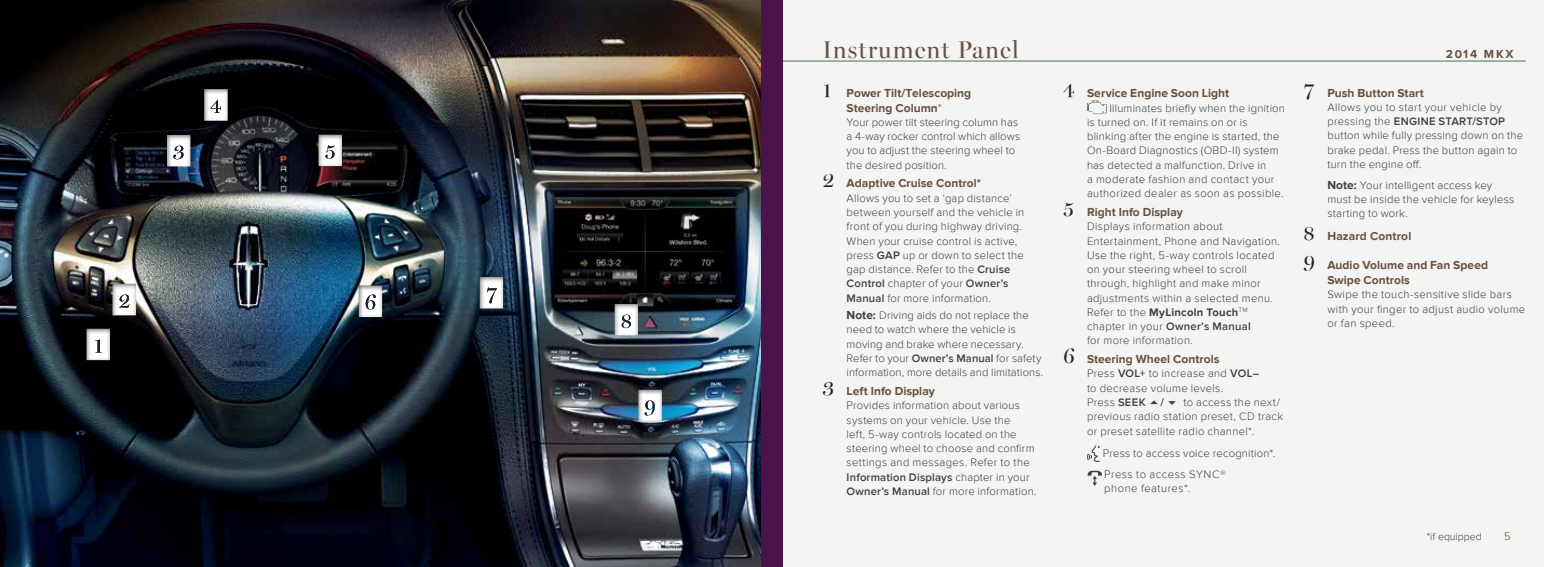
<style>
.page{position:relative;width:1566px;height:567px;background:#fff}
.page>*{position:absolute;margin:0;border:0;box-sizing:border-box;transform-origin:0 0}
.t1{font:24px "Miller Banner";letter-spacing:.04em;color:#685041}
.t2{font:700 12px/15px "Proxima Nova";letter-spacing:.005em;color:#685041;text-align:center}
.t3{font:300 11.25px/14.2px "Proxima Nova";letter-spacing:.02em;color:#414042}
.t4{font:300 11.25px "Proxima Nova";letter-spacing:.04em;color:#414042}
.t5{font:300 11.25px "Proxima Nova";color:#3e4f28}
.t6{font:600 11.25px "Proxima Nova";color:#414042}
.t7{font:300 10.5px "Proxima Nova";color:#414042}
.s1{font-family:"Miller Banner";font-weight:400;font-size:21px;color:#231f20}
.s2{font-weight:300}
.s3{font-weight:600}
.s4{font-weight:700;font-size:12px}
.s5{font-weight:700}
</style>
<div class="page">
<div style="left:22px;top:0;width:1522px;height:567px;background:#f4f4f2"></div>
<hr style="left:783px;top:61px;width:743px;height:1px;background:#496a65">
<img style="left:0;top:0;width:761px;height:567px">
<div style="left:761px;top:0;width:22px;height:567px;background:#49134c"></div>
<div style="left:637px;top:388px;width:46px;height:34px;background:#231f20;opacity:.75"></div>
<div style="left:613px;top:302px;width:45px;height:35px;background:#231f20;opacity:.75"></div>
<div style="left:478px;top:275px;width:45px;height:35px;background:#231f20;opacity:.75"></div>
<div style="left:111px;top:282px;width:46px;height:34px;background:#231f20;opacity:.75"></div>
<div style="left:317px;top:133px;width:45px;height:34px;background:#231f20;opacity:.75"></div>
<div style="left:357px;top:284px;width:47px;height:34px;background:#231f20;opacity:.75"></div>
<div style="left:85px;top:327px;width:45px;height:34px;background:#231f20;opacity:.75"></div>
<div style="left:166px;top:133px;width:46px;height:35px;background:#231f20;opacity:.75"></div>
<div style="left:203px;top:87px;width:46px;height:35px;background:#231f20;opacity:.75"></div>
<img style="left:1087px;top:101px;width:20px;height:13px">
<svg style="left:1087px;top:446px;width:13px;height:16px"></svg>
<img style="left:1087px;top:471px;width:14px;height:15px">
<h1 class="t1" style="left:823px;top:35px;width:198px">Instrument Panel</h1>
<p class="t2" style="left:823px;top:85px;width:150px"><span class="s1">1</span> Power Tilt/Telescoping<br>Steering Column<span class="s2">*</span></p>
<p class="t3" style="left:847px;top:115px;width:175px">Your power tilt steering column has a 4-way rocker control which allows you to adjust the steering wheel to the desired position.</p>
<p class="t2" style="left:823px;top:176px;width:160px"><span class="s1">2</span> Adaptive Cruise Control*</p>
<p class="t3" style="left:847px;top:191px;width:179px">Allows you to set a ‘gap distance’ between yourself and the vehicle in front of you during highway driving.<br>When your cruise control is active, press <span class="s3">GAP</span> up or down to select the gap distance. Refer to the <span class="s3">Cruise Control</span> chapter of your <span class="s3">Owner’s Manual</span> for more information.</p>
<p class="t3" style="left:847px;top:308px;width:198px"><span class="s4">Note:</span> Driving aids do not replace the need to watch where the vehicle is moving and brake where necessary.<br>Refer to your <span class="s3">Owner’s Manual</span> for safety information, more details and limitations.</p>
<p class="t2" style="left:823px;top:384px;width:114px"><span class="s1">3</span> Left Info Display</p>
<p class="t3" style="left:847px;top:399px;width:191px">Provides information about various systems on your vehicle. Use the<br>left, 5-way controls located on the steering wheel to choose and confirm settings and messages. Refer to the <span class="s3">Information Displays</span> chapter in your <span class="s3">Owner’s Manual</span> for more information.</p>
<p class="t2" style="left:1063px;top:85px;width:168px"><span class="s1">4</span> Service Engine Soon Light</p>
<p class="t3" style="left:1087px;top:101px;width:199px;text-indent:22px">Illuminates briefly when the ignition is turned on. If it remains on or is blinking after the engine is started, the On-Board Diagnostics (OBD-II) system has detected a malfunction. Drive in<br>a moderate fashion and contact your authorized dealer as soon as possible.</p>
<p class="t2" style="left:1063px;top:205px;width:121px"><span class="s1">5</span> Right Info Display</p>
<p class="t3" style="left:1087px;top:220px;width:194px">Displays information about<br>Entertainment, Phone and Navigation.<br>Use the right, 5-way controls located on your steering wheel to scroll through, highlight and make minor adjustments within a selected menu.<br>Refer to the <span class="s5">MyLincoln Touch</span><sup>TM </sup>chapter in your <span class="s3">Owner’s Manual<br></span>for more information.</p>
<p class="t2" style="left:1063px;top:352px;width:158px"><span class="s1">6</span> Steering Wheel Controls</p>
<p class="t3" style="left:1087px;top:367px;width:174px">Press <span class="s3">VOL+</span> to increase and <span class="s3">VOL– </span>to decrease volume levels.<br>Press <span class="s3">SEEK</span></p>
<p class="t3" style="left:1087px;top:395px;width:198px;text-indent:96px">to access the next/ previous radio station preset, CD track or preset satellite radio channel*.</p>
<p class="t3" style="left:1103px;top:443px;width:174px;line-height:21px">Press to access voice recognition*.<br>Press to access SYNC®</p>
<p class="t4" style="left:1104px;top:482px;width:88px">phone features*.</p>
<p class="t6" style="left:1161px;top:396px;width:5px">/</p>
<p class="t2" style="left:1446px;top:47px;width:69px">2014 MKX</p>
<p class="t2" style="left:1303px;top:85px;width:122px"><span class="s1">7</span> Push Button Start</p>
<p class="t3" style="left:1327px;top:100px;width:197px">Allows you to start your vehicle by pressing the <span class="s3">ENGINE START/STOP </span>button while fully pressing down on the brake pedal. Press the button again to turn the engine off.</p>
<p class="t3" style="left:1327px;top:178px;width:188px"><span class="s4">Note:</span> Your intelligent access key must be inside the vehicle for keyless starting to work.</p>
<p class="t2" style="left:1303px;top:229px;width:110px"><span class="s1">8</span> Hazard Control</p>
<p class="t2" style="left:1327px;top:258px;width:162px;text-align:left;text-indent:-24px"><span class="s1">9</span> Audio Volume and Fan Speed<br>Swipe Controls</p>
<p class="t3" style="left:1327px;top:288px;width:199px">Swipe the touch-sensitive slide bars with your finger to adjust audio volume or fan speed.</p>
<p class="t7" style="left:1427px;top:530px;width:56px">*if equipped</p>
<p class="t5" style="left:1504px;top:530px;width:8px">5</p>
</div>
